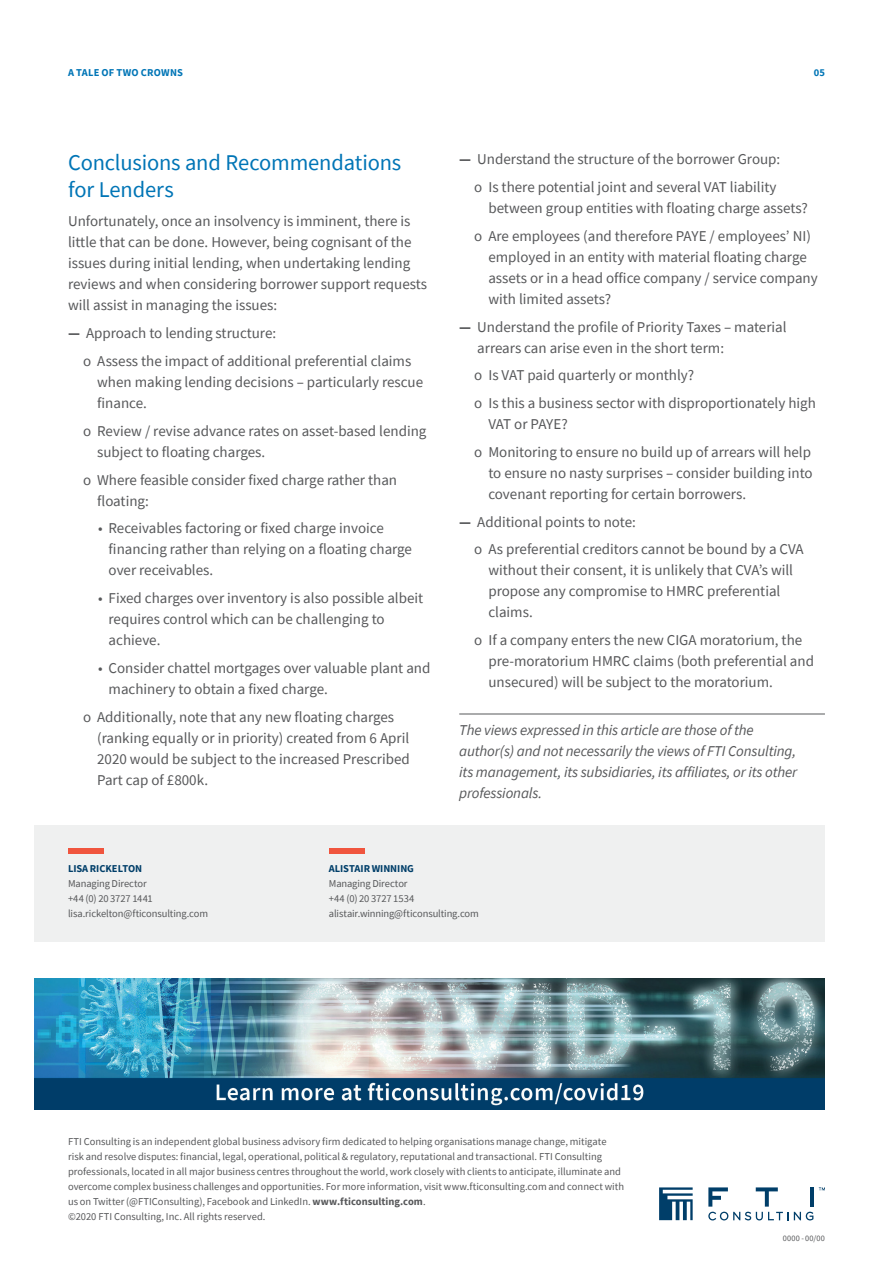
<style>
.page{position:relative;width:893px;height:1263px;background:#fff}
.page>*{position:absolute;margin:0;border:0;box-sizing:border-box;transform-origin:0 0}
._1st_Level_Subhead{font:22.5px/27px "Source Sans Pro";letter-spacing:-.01em;color:#0075b6}
.Body_Copy{font:15px/21px "Source Sans Pro";color:#57585a}
.Disclaimer{font:italic 15px/21px "Source Sans Pro";letter-spacing:-.01em;color:#57585a}
.Boilerplate{font:10.5px/15px "Source Sans Pro";color:#57585a}
.Bio_details{font:10.5px "Source Sans Pro";letter-spacing:-.01em;color:#57585a}
.Bio_Name{font:700 10.5px "Source Sans Pro";letter-spacing:-.005em;color:#003e69}
.FOLIO{font:700 10.5px "Source Sans Pro";letter-spacing:.02em;color:#0075b6}
.Boilerplate-2{font:8.25px "Source Sans Pro";letter-spacing:.03em;color:#57585a}
.s1{font-weight:700}
</style>
<div class="page">
<img style="left:34px;top:979px;width:791px;height:130px">
<svg style="left:659px;top:1187px;width:34px;height:33px"></svg>
<svg style="left:708px;top:1212px;width:105px;height:8px"></svg>
<svg style="left:819px;top:1187px;width:6px;height:3px"></svg>
<svg style="left:756px;top:1187px;width:22px;height:19px"></svg>
<hr style="left:810px;top:1187px;width:4px;height:19px;background:#003e69">
<svg style="left:708px;top:1187px;width:20px;height:19px"></svg>
<hr style="left:459px;top:714px;width:366px;height:1px;background:#57585a">
<div style="left:34px;top:826px;width:791px;height:116px;background:#eff0f0"></div>
<div style="left:68px;top:848px;width:36px;height:5px;background:#f0553e"></div>
<div style="left:329px;top:848px;width:36px;height:5px;background:#f0553e"></div>
<p class="FOLIO" style="left:68px;top:65px;width:21px">A Tale</p>
<p class="FOLIO" style="left:102px;top:65px;width:83px">of Two Crowns</p>
<p class="FOLIO" style="left:814px;top:65px;width:13px">05</p>
<p class="_1st_Level_Subhead" style="left:68px;top:149px;width:335px">Conclusions and Recommendations for Lenders</p>
<p class="Body_Copy" style="left:68px;top:211px;width:360px">Unfortunately, once an insolvency is imminent, there is little that can be done. However, being cognisant of the issues during initial lending, when undertaking lending reviews and when considering borrower support requests will assist in managing the issues:</p>
<p class="Body_Copy" style="left:68px;top:323px;width:210px"><span class="s1">—</span> Approach to lending structure:</p>
<p class="Body_Copy" style="left:97px;top:350px;width:328px;text-indent:-14px">o Assess the impact of additional preferential claims when making lending decisions – particularly rescue finance.</p>
<p class="Body_Copy" style="left:97px;top:420px;width:331px;text-indent:-14px">o Review / revise advance rates on asset-based lending subject to floating charges.</p>
<p class="Body_Copy" style="left:97px;top:469px;width:301px;text-indent:-14px">o Where feasible consider fixed charge rather than floating:</p>
<p class="Body_Copy" style="left:109px;top:518px;width:305px;text-indent:-11px">• Receivables factoring or fixed charge invoice financing rather than relying on a floating charge over receivables.</p>
<p class="Body_Copy" style="left:109px;top:587px;width:316px;text-indent:-11px">• Fixed charges over inventory is also possible albeit requires control which can be challenging to achieve.</p>
<p class="Body_Copy" style="left:109px;top:657px;width:323px;text-indent:-11px">• Consider chattel mortgages over valuable plant and machinery to obtain a fixed charge.</p>
<p class="Body_Copy" style="left:97px;top:706px;width:314px;text-indent:-14px">o Additionally, note that any new floating charges (ranking equally or in priority) created from 6 April 2020 would be subject to the increased Prescribed Part cap of £800k.</p>
<p class="Body_Copy" style="left:459px;top:149px;width:323px"><span class="s1">—</span> Understand the structure of the borrower Group:</p>
<p class="Body_Copy" style="left:488px;top:177px;width:321px;text-indent:-14px">o Is there potential joint and several VAT liability between group entities with floating charge assets?</p>
<p class="Body_Copy" style="left:488px;top:225px;width:331px;text-indent:-14px">o Are employees (and therefore PAYE / employees’ NI) employed in an entity with material floating charge assets or in a head office company / service company with limited assets?</p>
<p class="Body_Copy" style="left:477px;top:316px;width:311px;text-indent:-18px"><span class="s1">—</span> Understand the profile of Priority Taxes – material arrears can arise even in the short term:</p>
<p class="Body_Copy" style="left:474px;top:365px;width:222px">o Is VAT paid quarterly or monthly?</p>
<p class="Body_Copy" style="left:488px;top:393px;width:329px;text-indent:-14px">o Is this a business sector with disproportionately high<br>VAT or PAYE?</p>
<p class="Body_Copy" style="left:488px;top:441px;width:326px;text-align:justify;text-indent:-14px">o Monitoring to ensure no build up of arrears will help to ensure no nasty surprises – consider building into covenant reporting for certain borrowers.</p>
<p class="Body_Copy" style="left:459px;top:511px;width:178px"><span class="s1">—</span> Additional points to note:</p>
<p class="Body_Copy" style="left:488px;top:539px;width:317px;text-indent:-14px">o As preferential creditors cannot be bound by a CVA without their consent, it is unlikely that CVA’s will propose any compromise to HMRC preferential claims.</p>
<p class="Body_Copy" style="left:488px;top:630px;width:327px;text-indent:-14px">o If a company enters the new CIGA moratorium, the pre-moratorium HMRC claims (both preferential and unsecured) will be subject to the moratorium.</p>
<p class="Disclaimer" style="left:459px;top:720px;width:339px">The views expressed in this article are those of the author(s) and not necessarily the views of FTI Consulting, its management, its subsidiaries, its affiliates, or its other professionals.</p>
<p class="Bio_Name" style="left:68px;top:861px;width:68px">LISA RICKELTON</p>
<p class="Bio_details" style="left:68px;top:877px;width:80px">Managing Director</p>
<p class="Bio_details" style="left:68px;top:892px;width:86px">+44 (0) 20 3727 1441</p>
<p class="Bio_details" style="left:68px;top:907px;width:142px">lisa.rickelton@fticonsulting.com</p>
<p class="Bio_Name" style="left:329px;top:861px;width:87px">ALISTAIR WINN ING</p>
<p class="Bio_details" style="left:329px;top:877px;width:80px">Managing Director</p>
<p class="Bio_details" style="left:329px;top:892px;width:87px">+44 (0) 20 3727 1534</p>
<p class="Bio_details" style="left:329px;top:907px;width:152px">alistair.winning@fticonsulting.com</p>
<p class="Boilerplate" style="left:68px;top:1134px;width:558px">FTI Consulting is an independent global business advisory firm dedicated to helping organisations manage change, mitigate risk and resolve disputes: financial, legal, operational, political &amp; regulatory, reputational and transactional. FTI Consulting professionals, located in all major business centres throughout the world, work closely with clients to anticipate, illuminate and overcome complex business challenges and opportunities. For more information, visit www.fticonsulting.com and connect with us on Twitter (@FTIConsulting), Facebook and LinkedIn. <span class="s1">www.fticonsulting.com</span>.<br>©2020 FTI Consulting, Inc. All rights reserved.</p>
<p class="Boilerplate-2" style="left:783px;top:1233px;width:44px">0000 - 00/00</p>
</div>
